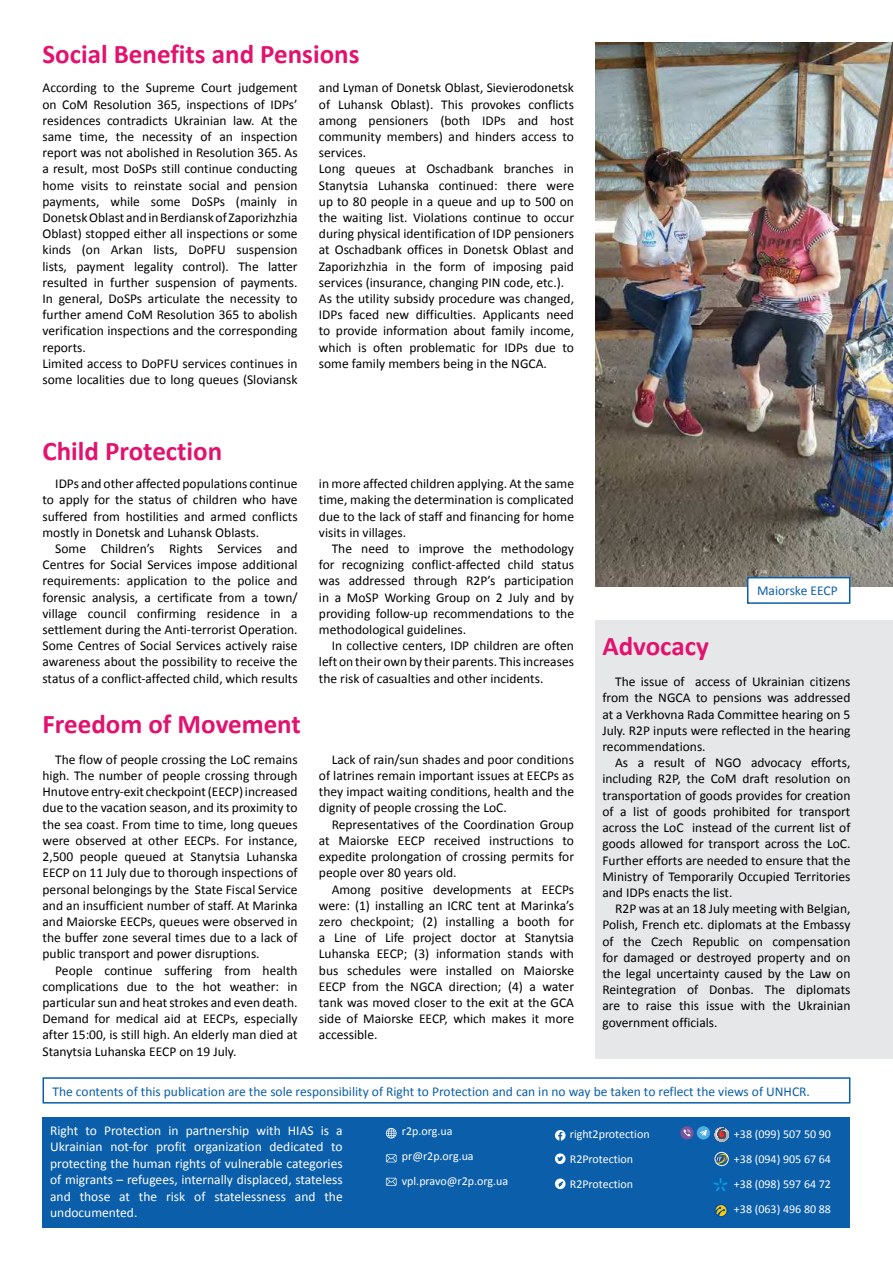
<style>
.page{position:relative;width:893px;height:1263px;background:#fff}
.page>*{position:absolute;margin:0;border:0;box-sizing:border-box;transform-origin:0 0}
.t1{font:700 27px "Calibri";color:#e2126f}
.t2{font:13.5px/16.2px "Calibri";color:#000;text-align:justify}
.t3{font:13.5px/16.5px "Calibri";color:#fff;text-align:justify}
.t4{font:13.5px "Calibri";color:#0b5eaa}
.t5{font:12px/25px "Calibri";color:#fff}
</style>
<div class="page">
<div style="left:595px;top:621px;width:298px;height:438px;background:#e6e7e8"></div>
<div style="left:43px;top:1118px;width:807px;height:110px;background:#0b5eaa"></div>
<div style="left:43px;top:1077px;width:807px;height:26px;border:2px solid #0b5eaa"></div>
<svg style="left:555px;top:1130px;width:11px;height:10px"></svg>
<svg style="left:555px;top:1153px;width:11px;height:11px"></svg>
<svg style="left:555px;top:1178px;width:11px;height:11px"></svg>
<svg style="left:556px;top:1180px;width:9px;height:7px"></svg>
<svg style="left:386px;top:1128px;width:10px;height:10px"></svg>
<svg style="left:386px;top:1154px;width:10px;height:8px"></svg>
<svg style="left:386px;top:1178px;width:10px;height:8px"></svg>
<svg style="left:715px;top:1128px;width:13px;height:13px"></svg>
<svg style="left:718px;top:1128px;width:8px;height:11px"></svg>
<svg style="left:714px;top:1178px;width:14px;height:13px"></svg>
<svg style="left:714px;top:1204px;width:14px;height:13px"></svg>
<svg style="left:715px;top:1205px;width:11px;height:11px"></svg>
<svg style="left:680px;top:1126px;width:14px;height:13px"></svg>
<svg style="left:683px;top:1129px;width:8px;height:7px"></svg>
<div style="left:697px;top:1126px;width:13px;height:13px;background:#4daee2;border-radius:50%"></div>
<svg style="left:700px;top:1130px;width:7px;height:6px"></svg>
<svg style="left:715px;top:1152px;width:13px;height:13px"></svg>
<div style="left:715px;top:1152px;width:13px;height:14px;border:1px solid #fff;border-radius:50%"></div>
<img style="left:595px;top:43px;width:298px;height:544px">
<div style="left:748px;top:578px;width:102px;height:25px;background:#fff"></div>
<div style="left:747px;top:577px;width:103px;height:27px;border:2px solid #0b5eaa"></div>
<h1 class="t1" style="left:43px;top:44px;width:318px">Social Benefits and Pensions</h1>
<p class="t2" style="left:43px;top:81px;width:257px;text-align:left">According to the Supreme Court judgement on CoM Resolution 365, inspections of IDPs’ residences contradicts Ukrainian law. At the same time, the necessity of an inspection report was not abolished in Resolution 365. As a result, most DoSPs still continue conducting home visits to reinstate social and pension payments, while some DoSPs (mainly in Donetsk Oblast and in Berdiansk of Zaporizhzhia Oblast) stopped either all inspections or some kinds (on Arkan lists, DoPFU suspension lists, payment legality control). The latter resulted in further suspension of payments.<br>In general, DoSPs articulate the necessity to further amend CoM Resolution 365 to abolish verification inspections and the corresponding reports.<br>Limited access to DoPFU services continues in some localities due to long queues (Sloviansk</p>
<p class="t2" style="left:319px;top:81px;width:257px;text-align:left">and Lyman of Donetsk Oblast, Sievierodonetsk of Luhansk Oblast). This provokes conflicts among pensioners (both IDPs and host community members) and hinders access to services.<br>Long queues at Oschadbank branches in Stanytsia Luhanska continued: there were up to 80 people in a queue and up to 500 on the waiting list. Violations continue to occur during physical identification of IDP pensioners at Oschadbank offices in Donetsk Oblast and Zaporizhzhia in the form of imposing paid services (insurance, changing PIN code, etc.).<br>As the utility subsidy procedure was changed, IDPs faced new difficulties. Applicants need to provide information about family income, which is often problematic for IDPs due to some family members being in the NGCA.</p>
<h1 class="t1" style="left:43px;top:441px;width:181px">Child Protection</h1>
<p class="t2" style="left:43px;top:476px;width:257px;text-indent:13px">IDPs and other affected populations continue to apply for the status of children who have suffered from hostilities and armed conflicts mostly in Donetsk and Luhansk Oblasts.</p>
<p class="t2" style="left:43px;top:541px;width:257px;text-indent:13px">Some Children’s Rights Services and Centres for Social Services impose additional requirements: application to the police and forensic analysis, a certificate from a town/ village council confirming residence in a settlement during the Anti-terrorist Operation.<br>Some Centres of Social Services actively raise awareness about the possibility to receive the status of a conflict-affected child, which results</p>
<h1 class="t1" style="left:43px;top:714px;width:260px">Freedom of Movement</h1>
<p class="t2" style="left:43px;top:752px;width:257px;text-indent:13px">The flow of people crossing the LoC remains high. The number of people crossing through Hnutove entry-exit checkpoint (EECP) increased due to the vacation season, and its proximity to the sea coast. From time to time, long queues were observed at other EECPs. For instance, 2,500 people queued at Stanytsia Luhanska EECP on 11 July due to thorough inspections of personal belongings by the State Fiscal Service and an insufficient number of staff. At Marinka and Maiorske EECPs, queues were observed in the buffer zone several times due to a lack of public transport and power disruptions.</p>
<p class="t2" style="left:43px;top:963px;width:257px;text-indent:13px">People continue suffering from health complications due to the hot weather: in particular sun and heat strokes and even death.<br>Demand for medical aid at EECPs, especially after 15:00, is still high. An elderly man died at Stanytsia Luhanska EECP on 19 July.</p>
<p class="t2" style="left:319px;top:476px;width:257px">in more affected children applying. At the same time, making the determination is complicated due to the lack of staff and financing for home visits in villages.</p>
<p class="t2" style="left:319px;top:541px;width:257px;text-indent:13px">The need to improve the methodology for recognizing conflict-affected child status was addressed through R2P’s participation in a MoSP Working Group on 2 July and by providing follow-up recommendations to the methodological guidelines.</p>
<p class="t2" style="left:319px;top:638px;width:257px;text-indent:13px">In collective centers, IDP children are often left on their own by their parents. This increases the risk of casualties and other incidents.</p>
<p class="t2" style="left:319px;top:752px;width:257px;text-indent:13px">Lack of rain/sun shades and poor conditions of latrines remain important issues at EECPs as they impact waiting conditions, health and the dignity of people crossing the LoC.</p>
<p class="t2" style="left:319px;top:817px;width:257px;text-indent:13px">Representatives of the Coordination Group at Maiorske EECP received instructions to expedite prolongation of crossing permits for people over 80 years old.</p>
<p class="t2" style="left:319px;top:882px;width:257px;text-indent:13px">Among positive developments at EECPs were: (1) installing an ICRC tent at Marinka’s zero checkpoint; (2) installing a booth for a Line of Life project doctor at Stanytsia Luhanska EECP; (3) information stands with bus schedules were installed on Maiorske EECP from the NGCA direction; (4) a water tank was moved closer to the exit at the GCA side of Maiorske EECP, which makes it more accessible.</p>
<p class="t4" style="left:757px;top:586px;width:82px">Maiorske EECP</p>
<h1 class="t1" style="left:602px;top:637px;width:108px">Advocacy</h1>
<p class="t2" style="left:602px;top:674px;width:250px;text-indent:13px">The issue of access of Ukrainian citizens from the NGCA to pensions was addressed at a Verkhovna Rada Committee hearing on 5<br>July. R2P inputs were reflected in the hearing recommendations.</p>
<p class="t2" style="left:602px;top:755px;width:250px;text-indent:13px">As a result of NGO advocacy efforts, including R2P, the CoM draft resolution on transportation of goods provides for creation of a list of goods prohibited for transport across the LoC instead of the current list of goods allowed for transport across the LoC.<br>Further efforts are needed to ensure that the Ministry of Temporarily Occupied Territories and IDPs enacts the list.</p>
<p class="t2" style="left:602px;top:901px;width:250px;text-indent:13px">R2P was at an 18 July meeting with Belgian, Polish, French etc. diplomats at the Embassy of the Czech Republic on compensation for damaged or destroyed property and on the legal uncertainty caused by the Law on Reintegration of Donbas. The diplomats are to raise this issue with the Ukrainian government officials.</p>
<p class="t4" style="left:53px;top:1086px;width:759px">The contents of this publication are the sole responsibility of Right to Protection and can in no way be taken to reflect the views of UNHCR.</p>
<p class="t3" style="left:50px;top:1123px;width:294px">Right to Protection in partnership with HIAS is a Ukrainian not-for profit organization dedicated to protecting the human rights of vulnerable categories of migrants – refugees, internally displaced, stateless and those at the risk of statelessness and the undocumented.</p>
<p class="t5" style="left:402px;top:1119px;width:108px">r2p.org.ua pr@r2p.org.ua vpl.pravo@r2p.org.ua</p>
<p class="t5" style="left:734px;top:1122px;width:99px;text-align:justify">+38 (099) 507 50 90 +38 (094) 905 67 64 +38 (098) 597 64 72 +38 (063) 496 80 88</p>
<p class="t5" style="left:570px;top:1122px;width:81px">right2protection<br>R2Protection<br>R2Protection</p>
</div>
